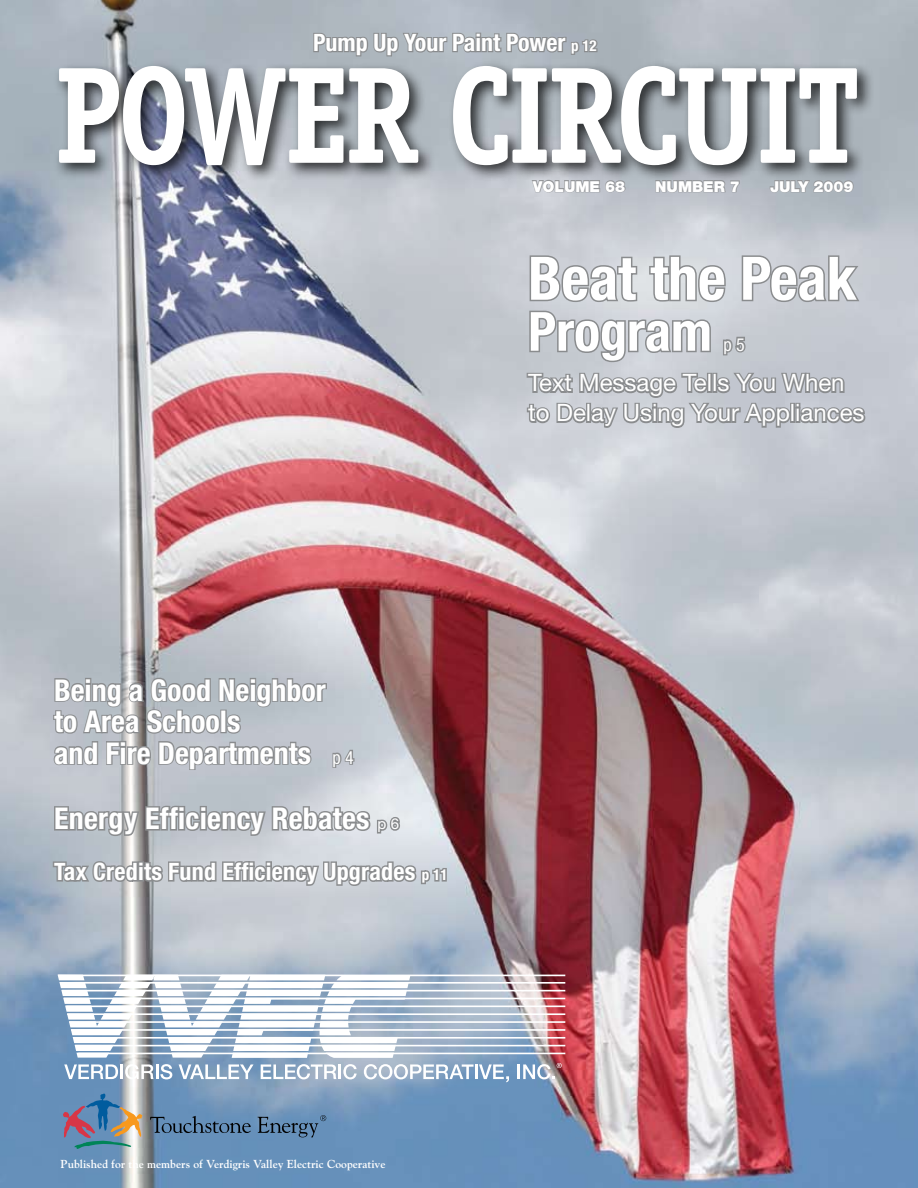
<style>
.page{position:relative;width:918px;height:1188px;background:#fff}
.page>*{position:absolute;margin:0;border:0;box-sizing:border-box;transform-origin:0 0}
.t1{font:700 138px "Officina Serif";letter-spacing:-.04em;color:#fff;scale:.89 1}
.t2{font:700 condensed 60px "Helvetica Neue";color:#fff}
.t3{font:700 condensed 54px "Helvetica Neue";color:#fff}
.t4{font:700 condensed 30px/31.5px "Helvetica Neue";color:#fff}
.t5{font:700 condensed 24px "Helvetica Neue";letter-spacing:.01em;color:#fff}
.t6{font:24px/30px "Helvetica Neue";color:#fff}
.t7{font:condensed 18px "Helvetica Neue";color:#fff}
.t8{font:900 15px "Helvetica Neue";color:#fff}
.t9{font:700 11.55px "Goudy";color:#fff}
.s1{font-size:15px}
.s2{font-weight:400;font-size:18px}
.s3{font-weight:400;font-stretch:normal;font-size:15px}
</style>
<div class="page">
<img style="left:0;top:0;width:918px;height:1188px">
<svg style="left:312px;top:16px;width:287px;height:44px;background:#a6adb3"></svg>
<svg style="left:63px;top:1093px;width:80px;height:58px;background:#8491a3"></svg>
<svg style="left:150px;top:1116px;width:101px;height:17px;background:#517191"></svg>
<svg style="left:257px;top:1115px;width:69px;height:22px;background:#577a9c"></svg>
<svg style="left:531px;top:182px;width:95px;height:18px;background:#b6bac0"></svg>
<svg style="left:655px;top:182px;width:86px;height:18px;background:#afb3ba"></svg>
<svg style="left:769px;top:182px;width:85px;height:11px"></svg>
<hr style="left:58px;top:975px;width:507px;height:1px;background:#fff">
<hr style="left:61px;top:982px;width:504px;height:2px;background:#fff">
<hr style="left:62px;top:990px;width:503px;height:1px;background:#fff">
<hr style="left:64px;top:998px;width:501px;height:1px;background:#fff">
<hr style="left:66px;top:1006px;width:499px;height:1px;background:#fff">
<hr style="left:67px;top:1013px;width:498px;height:2px;background:#fff">
<hr style="left:70px;top:1021px;width:495px;height:2px;background:#fff">
<hr style="left:71px;top:1029px;width:494px;height:2px;background:#fff">
<hr style="left:74px;top:1037px;width:491px;height:2px;background:#fff">
<hr style="left:75px;top:1045px;width:490px;height:1px;background:#fff">
<hr style="left:78px;top:1053px;width:487px;height:1px;background:#fff">
<svg style="left:64px;top:1064px;width:54px;height:15px"></svg>
<hr style="left:120px;top:1064px;width:3px;height:15px;background:#fff">
<svg style="left:125px;top:1064px;width:47px;height:15px"></svg>
<svg style="left:179px;top:1064px;width:75px;height:15px"></svg>
<svg style="left:261px;top:1064px;width:96px;height:15px"></svg>
<svg style="left:364px;top:1064px;width:145px;height:18px"></svg>
<svg style="left:518px;top:1063px;width:44px;height:16px"></svg>
<svg style="left:51px;top:615px;width:397px;height:443px;background:#b6b9c0"></svg>
<div style="left:52px;top:60px;width:822px;height:122px;background:#000;opacity:.75"></div>
<svg style="left:525px;top:254px;width:342px;height:183px;background:#b9bcc2"></svg>
<p class="t5" style="left:313px;top:28px;width:285px">Pump Up Your Paint Power <span class="s1">p 12</span></p>
<h1 class="t1" style="left:54px;top:30px;width:907px">POWER CIRCUIT</h1>
<p class="t8" style="left:533px;top:177px;width:94px">VOLUME 68</p>
<p class="t8" style="left:655px;top:177px;width:86px">NUMBER 7</p>
<p class="t8" style="left:770px;top:177px;width:85px">JULY 2009</p>
<h2 class="t2" style="left:528px;top:242px;width:330px">Beat the Peak</h2>
<h3 class="t3" style="left:528px;top:299px;width:185px">Program</h3>
<p class="t7" style="left:723px;top:334px;width:23px">p 5</p>
<p class="t6" style="left:528px;top:368px;width:338px">Text Message Tells You When to Delay Using Your Appliances</p>
<p class="t4" style="left:54px;top:674px;width:301px">Being a Good Neighbor to Area Schools<br>and Fire Departments <span class="s2">p 4</span></p>
<p class="t4" style="left:54px;top:802px;width:347px">Energy Efficiency Rebates <span class="s3">p 6</span></p>
<p class="t5" style="left:54px;top:857px;width:395px">Tax Credits Fund Efficiency Upgrades <span class="s1">p 11</span></p>
<p class="t9" style="left:61px;top:1157px;width:326px">Published for the members of Verdigris Valley Electric Cooperative</p>
</div>
